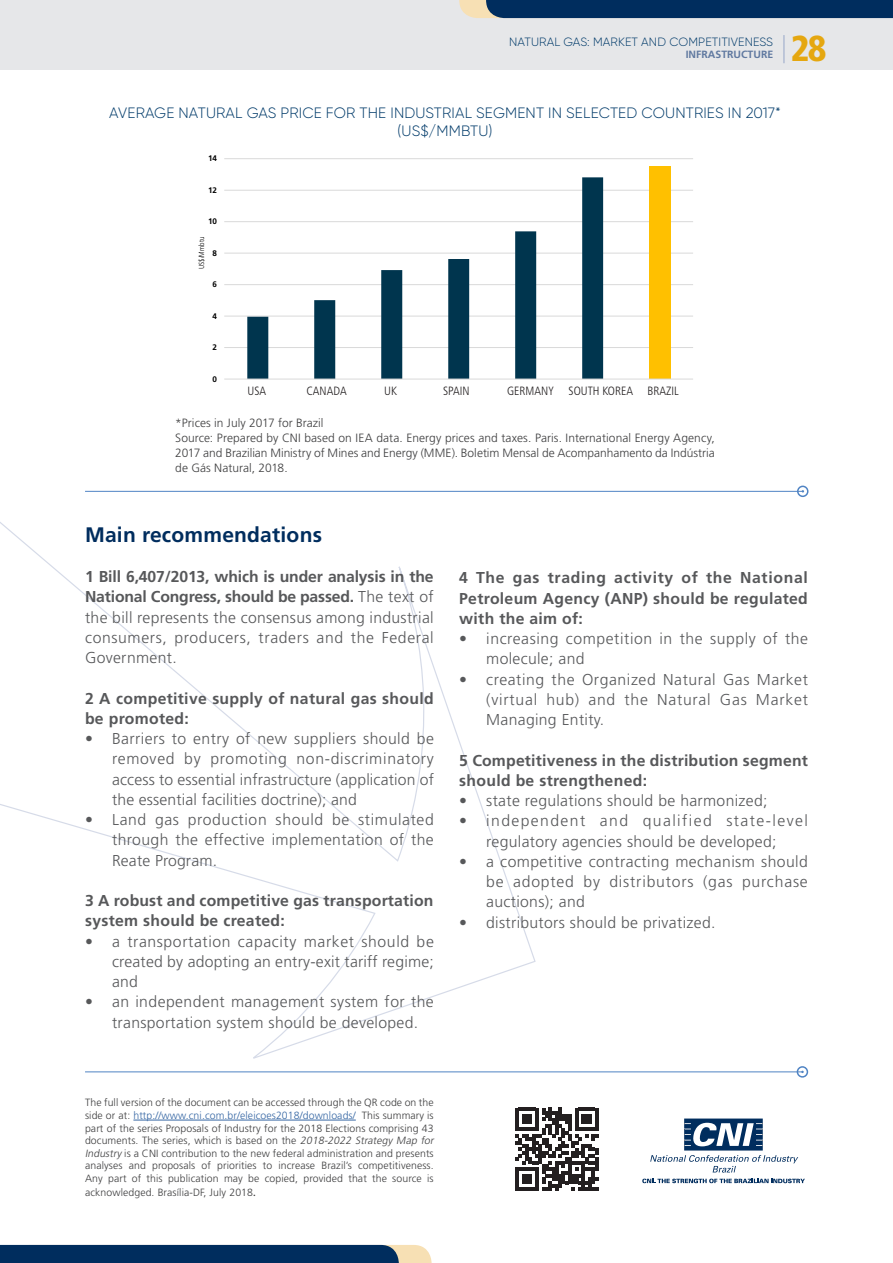
<style>
.page{position:relative;width:893px;height:1263px;background:#fff}
.page>*{position:absolute;margin:0;border:0;box-sizing:border-box;transform-origin:0 0}
.t1{font:900 condensed 36px "Frutiger LT Pro";color:#e5a710}
.t2{font:700 21px "Frutiger";letter-spacing:.01em;color:#002d5e}
.t3{font:300 15.75px/20.2px "Frutiger";letter-spacing:.02em;color:#57585a;text-align:justify}
.t4{font:700 15.75px/20.2px "Frutiger";letter-spacing:.02em;color:#57585a}
.t5{font:300 15px "Gilroy";letter-spacing:.01em;color:#033c6b}
.t6{font:300 12px/15px "Frutiger";color:#3e3e3f;text-align:justify}
.t7{font:300 condensed 12px "Frutiger LT Pro";color:#231f20}
.t8{font:300 12px "Gilroy";letter-spacing:.01em;color:#033c6b}
.t9{font:300 10.5px/12.6px "Frutiger";letter-spacing:.01em;color:#3e3e3f}
.t10{font:700 10.5px "Frutiger";color:#6079a0}
.t11{font:700 9.45px "Calibri";color:#000}
.t12{font:700 8.1px "Frutiger";color:#000}
.t13{font:300 condensed 7.5px "Frutiger LT Pro";color:#000}
.s1{font-weight:700}
.s2{color:#3667a4}
.s3{font-style:italic}
.s4{font-family:"Myriad Pro";font-weight:400;font-size:12px}
</style>
<div class="page">
<svg style="left:0;top:490px;width:536px;height:569px"></svg>
<div style="left:0;top:0;width:893px;height:70px;background:#e6e7e9"></div>
<svg style="left:459px;top:0;width:434px;height:18px;background:#113964"></svg>
<svg style="left:0;top:1245px;width:432px;height:18px;background:#153c65"></svg>
<hr style="left:85px;top:1071px;width:717px;height:1px;background:#5084c4">
<div style="left:797px;top:1066px;width:11px;height:11px;border:2px solid #5084c4;border-radius:50%"></div>
<hr style="left:85px;top:491px;width:718px;height:1px;background:#5084c4">
<div style="left:797px;top:486px;width:11px;height:11px;border:2px solid #5084c4;border-radius:50%"></div>
<hr style="left:783px;top:35px;width:2px;height:28px;background:#b1bcd3">
<svg style="left:515px;top:1108px;width:83px;height:83px"></svg>
<hr style="left:133px;top:1120px;width:223px;height:1px;background:#3667a4">
<svg style="left:650px;top:1118px;width:148px;height:54px"></svg>
<svg style="left:642px;top:1179px;width:163px;height:4px"></svg>
<hr style="left:224px;top:347px;width:469px;height:1px;background:#d9d9d9">
<hr style="left:224px;top:316px;width:469px;height:1px;background:#d9d9d9">
<hr style="left:224px;top:284px;width:469px;height:1px;background:#d9d9d9">
<hr style="left:224px;top:253px;width:469px;height:1px;background:#d9d9d9">
<hr style="left:224px;top:221px;width:469px;height:1px;background:#d9d9d9">
<hr style="left:224px;top:190px;width:469px;height:1px;background:#d9d9d9">
<hr style="left:224px;top:158px;width:469px;height:1px;background:#d9d9d9">
<hr style="left:224px;top:151px;width:469px;height:1px;background:#d9d9d9">
<div style="left:649px;top:167px;width:21px;height:212px;background:#ffc000"></div>
<svg style="left:247px;top:177px;width:356px;height:202px"></svg>
<hr style="left:224px;top:379px;width:469px;height:1px;background:#d9d9d9">
<p class="t8" style="left:509px;top:34px;width:266px">NATURAL GAS: MARKET AND COMPETITIVENESS</p>
<p class="t10" style="left:686px;top:48px;width:89px">INFRASTRUCTURE</p>
<p class="t1" style="left:791px;top:27px;width:37px">28</p>
<p class="t5" style="left:109px;top:104px;width:673px">AVERAGE NATURAL GAS PRICE FOR THE INDUSTRIAL SEGMENT IN SELECTED COUNTRIES IN 2017*</p>
<p class="t5" style="left:398px;top:122px;width:97px">(US$/MMBTU)</p>
<p class="t12" style="left:208px;top:154px;width:11px">14</p>
<p class="t12" style="left:208px;top:185px;width:11px">12</p>
<p class="t12" style="left:208px;top:217px;width:11px">10</p>
<p class="t13" style="left:197px;top:269px;width:34px;rotate:-90deg">US$/Mmbtu</p>
<p class="t12" style="left:213px;top:248px;width:6px">8</p>
<p class="t12" style="left:213px;top:280px;width:6px">6</p>
<p class="t12" style="left:213px;top:311px;width:6px">4</p>
<p class="t12" style="left:213px;top:343px;width:6px">2</p>
<p class="t12" style="left:213px;top:374px;width:6px">0</p>
<p class="t7" style="left:247px;top:384px;width:20px">USA</p>
<p class="t7" style="left:306px;top:384px;width:42px">CANADA</p>
<p class="t7" style="left:384px;top:384px;width:14px">UK</p>
<p class="t7" style="left:443px;top:384px;width:28px">SPAIN</p>
<p class="t7" style="left:507px;top:384px;width:173px">GERMANY SOUTH KOREA BRAZIL</p>
<p class="t11" style="left:250px;top:384px;width:18px">EUA</p>
<p class="t11" style="left:309px;top:384px;width:31px">Canadá</p>
<p class="t11" style="left:442px;top:384px;width:34px">Espanha</p>
<p class="t11" style="left:506px;top:384px;width:41px">Alemanha</p>
<p class="t11" style="left:580px;top:384px;width:27px">Coréia</p>
<p class="t11" style="left:648px;top:384px;width:23px">Brasil</p>
<p class="t6" style="left:175px;top:416px;width:150px">*Prices in July 2017 for Brazil</p>
<p class="t6" style="left:175px;top:431px;width:541px">Source: Prepared by CNI based on IEA data. Energy prices and taxes. Paris. International Energy Agency, 2017 and Brazilian Ministry of Mines and Energy (MME). Boletim Mensal de Acompanhamento da Indústria de Gás Natural, 2018.</p>
<p class="t2" style="left:85px;top:522px;width:238px">Main recommendations</p>
<p class="t3" style="left:85px;top:567px;width:350px"><span class="s1">1 Bill 6,407/2013, which is under analysis in the National Congress, should be passed.</span> The text of the bill represents the consensus among industrial consumers, producers, traders and the Federal Government.</p>
<p class="t4" style="left:85px;top:688px;width:350px">2 A competitive supply of natural gas should be promoted:</p>
<p class="t3" style="left:112px;top:729px;width:323px;text-indent:-27px">• Barriers to entry of new suppliers should be removed by promoting non-discriminatory access to essential infrastructure (application of the essential facilities doctrine); and</p>
<p class="t3" style="left:112px;top:810px;width:323px;text-indent:-27px">• Land gas production should be stimulated through the effective implementation of the Reate Program.</p>
<p class="t4" style="left:85px;top:890px;width:350px">3 A robust and competitive gas transportation system should be created:</p>
<p class="t3" style="left:112px;top:931px;width:323px;text-indent:-27px">• a transportation capacity market should be created by adopting an entry-exit tariff regime; and</p>
<p class="t3" style="left:112px;top:992px;width:323px;text-indent:-27px">• an independent management system for the transportation system should be developed.</p>
<p class="t4" style="left:459px;top:568px;width:350px;text-align:justify">4 The gas trading activity of the National Petroleum Agency (ANP) should be regulated with the aim of:</p>
<p class="t3" style="left:486px;top:629px;width:323px;text-indent:-27px">• increasing competition in the supply of the molecule; and</p>
<p class="t3" style="left:486px;top:669px;width:323px;text-indent:-27px">• creating the Organized Natural Gas Market (virtual hub) and the Natural Gas Market Managing Entity.</p>
<p class="t4" style="left:459px;top:750px;width:350px">5 Competitiveness in the distribution segment should be strengthened:</p>
<p class="t3" style="left:459px;top:791px;width:310px">• state regulations should be harmonized;</p>
<p class="t3" style="left:459px;top:811px;width:350px;text-align:center">• independent and qualified state-level regulatory agencies should be developed;</p>
<p class="t3" style="left:486px;top:851px;width:323px;text-indent:-27px">• a competitive contracting mechanism should be adopted by distributors (gas purchase auctions); and</p>
<p class="t3" style="left:459px;top:912px;width:258px">• distributors should be privatized.</p>
<p class="t9" style="left:85px;top:1096px;width:352px">The full version of the document can be accessed through the QR code on the side or at: <span class="s2">http://www.cni.com.br/eleicoes2018/downloads/</span> This summary is part of the series Proposals of Industry for the 2018 Elections comprising 43 documents. The series, which is based on the <span class="s3">2018-2022 Strategy Map for Industry</span> is a CNI contribution to the new federal administration and presents analyses and proposals of priorities to increase Brazil’s competitiveness.<br>Any part of this publication may be copied, provided that the source is</p>
<p class="t9" style="left:85px;top:1186px;width:172px">acknowledged. Brasília-DF, July 2018<span class="s4">.</span></p>
</div>
